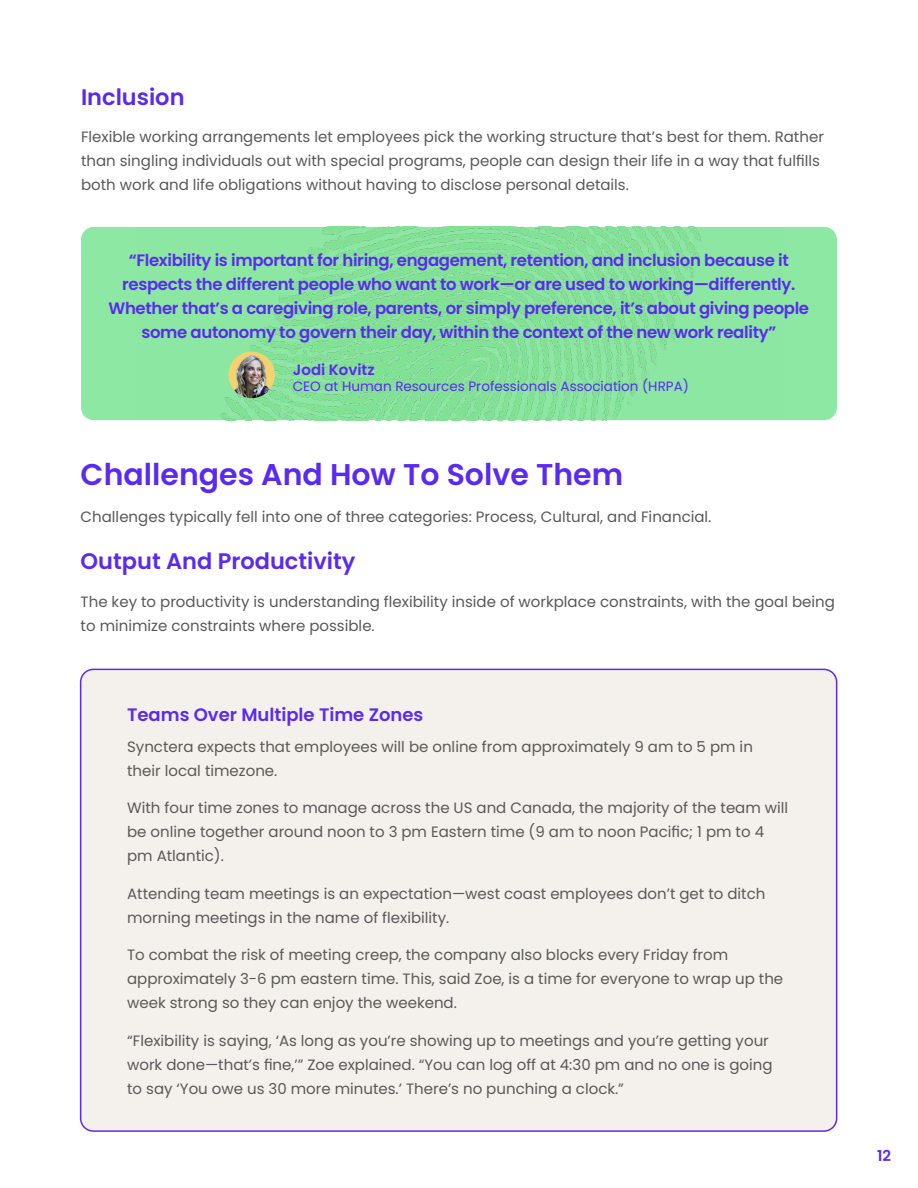
<style>
.page{position:relative;width:918px;height:1188px;background:#fff}
.page>*{position:absolute;margin:0;border:0;box-sizing:border-box;transform-origin:0 0}
.t1{font:600 30px "Poppins";color:#5a2af2}
.t2{font:600 22.5px "Poppins";color:#5a2af2}
.t3{font:600 18px "Poppins";color:#5a2af2}
.t4{font:600 16.5px/24px "Poppins";letter-spacing:-.02em;color:#5a2af2;text-align:center}
.t5{font:15px/24px "Poppins";color:#595959}
.t6{font:600 15px "Poppins";color:#5a2af2}
.t7{font:13.5px "Poppins";color:#5a2af2}
</style>
<div class="page">
<div style="left:81px;top:227px;width:756px;height:193px;background:#8ce8a3;border-radius:13px"></div>
<img style="left:221px;top:227px;width:481px;height:193px">
<div style="left:81px;top:669px;width:756px;height:462px;background:#f4f1ed;border-radius:13px"></div>
<div style="left:80px;top:669px;width:757px;height:463px;border:2px solid #5a2af2;border-radius:13px"></div>
<img style="left:228px;top:352px;width:47px;height:46px">
<h2 class="t2" style="left:81px;top:84px;width:105px">Inclusion</h2>
<p class="t5" style="left:81px;top:125px;width:744px">Flexible working arrangements let employees pick the working structure that’s best for them. Rather than singling individuals out with special programs, people can design their life in a way that fulfills both work and life obligations without having to disclose personal details.</p>
<p class="t4" style="left:108px;top:249px;width:702px">“Flexibility is important for hiring, engagement, retention, and inclusion because it respects the different people who want to work—or are used to working—differently.<br>Whether that’s a caregiving role, parents, or simply preference, it’s about giving people some autonomy to govern their day, within the context of the new work reality”</p>
<p class="t6" style="left:293px;top:361px;width:83px">Jodi Kovitz</p>
<p class="t7" style="left:293px;top:378px;width:398px">CEO at Human Resources Professionals Association (HRPA)</p>
<h1 class="t1" style="left:81px;top:457px;width:544px">Challenges And How To Solve Them</h1>
<p class="t5" style="left:81px;top:505px;width:632px">Challenges typically fell into one of three categories: Process, Cultural, and Financial.</p>
<h2 class="t2" style="left:81px;top:548px;width:276px">Output And Productivity</h2>
<p class="t5" style="left:81px;top:590px;width:756px">The key to productivity is understanding flexibility inside of workplace constraints, with the goal being to minimize constraints where possible.</p>
<p class="t3" style="left:127px;top:704px;width:298px">Teams Over Multiple Time Zones</p>
<p class="t5" style="left:127px;top:735px;width:627px">Synctera expects that employees will be online from approximately 9 am to 5 pm in their local timezone.</p>
<p class="t5" style="left:127px;top:796px;width:663px">With four time zones to manage across the US and Canada, the majority of the team will be online together around noon to 3 pm Eastern time (9 am to noon Pacific; 1 pm to 4 pm Atlantic).</p>
<p class="t5" style="left:127px;top:882px;width:640px">Attending team meetings is an expectation—west coast employees don’t get to ditch morning meetings in the name of flexibility.</p>
<p class="t5" style="left:127px;top:943px;width:658px">To combat the risk of meeting creep, the company also blocks every Friday from approximately 3-6 pm eastern time. This, said Zoe, is a time for everyone to wrap up the week strong so they can enjoy the weekend.</p>
<p class="t5" style="left:127px;top:1029px;width:647px">“Flexibility is saying, ‘As long as you’re showing up to meetings and you’re getting your work done—that’s fine,’” Zoe explained. “You can log off at 4:30 pm and no one is going to say ‘You owe us 30 more minutes.’ There’s no punching a clock.”</p>
<p class="t6" style="left:877px;top:1147px;width:15px">12</p>
</div>
